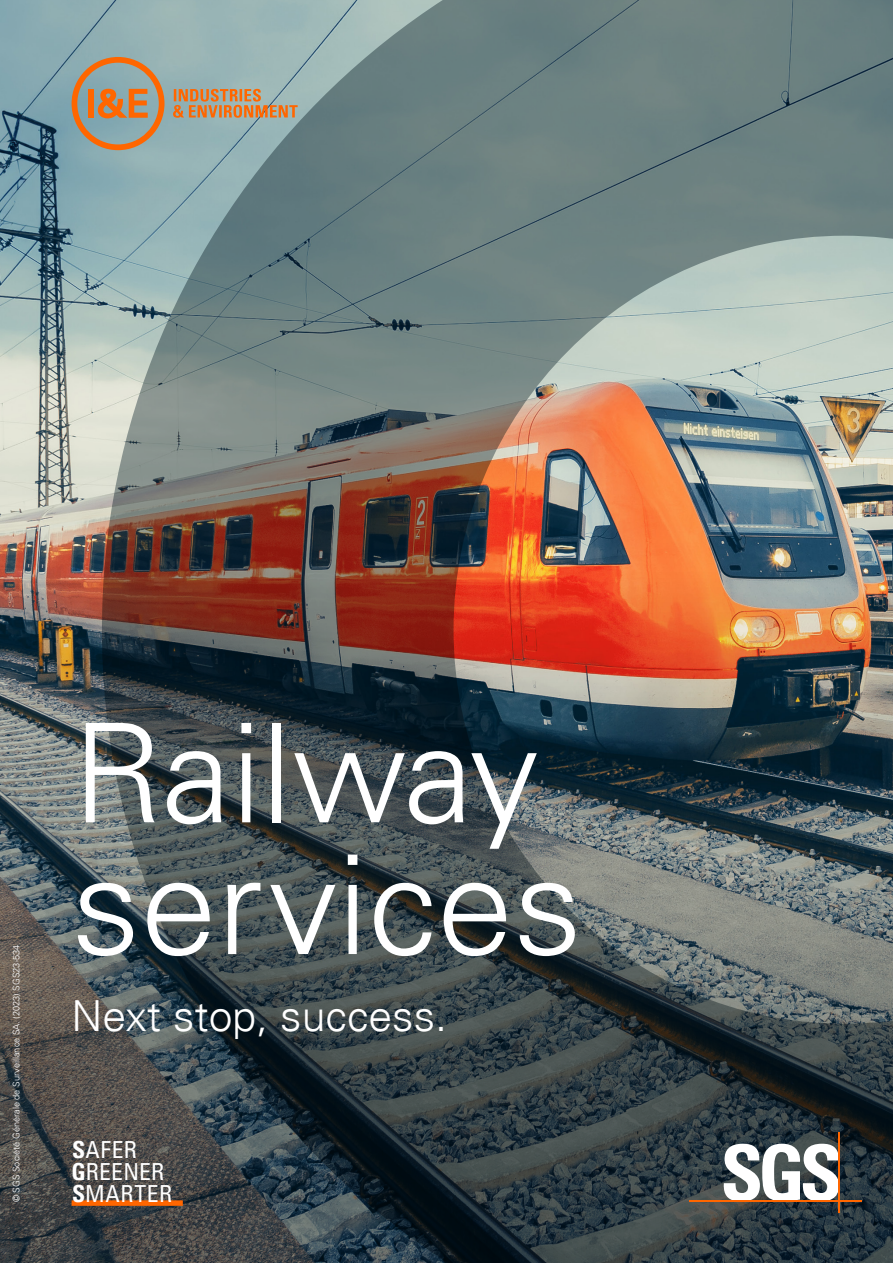
<style>
.page{position:relative;width:893px;height:1263px;background:#fff}
.page>*{position:absolute;margin:0;border:0;box-sizing:border-box;transform-origin:0 0}
.t1{font:300 137.7px/131.7px "Univers LT";color:#fff}
.t2{font:300 42.9px "Univers LT";color:#fff}
.t3{font:condensed 23.55px/21.9px "Univers LT";letter-spacing:.02em;color:#fff}
.t4{font:300 9.15px "Univers LT";color:#fff}
.s1{font-weight:700}
</style>
<div class="page">
<img style="left:0;top:0;width:102px;height:549px">
<img style="left:0;top:549px;width:102px;height:714px">
<img style="left:102px;top:0;width:791px;height:1263px">
<svg style="left:72px;top:57px;width:92px;height:93px;background:#ac967c"></svg>
<svg style="left:173px;top:89px;width:125px;height:29px;background:#bf9670"></svg>
<div style="left:72px;top:1200px;width:111px;height:6px;background:#f60"></div>
<svg style="left:723px;top:1144px;width:116px;height:56px"></svg>
<hr style="left:689px;top:1200px;width:173px;height:2px;background:#f60">
<hr style="left:839px;top:1132px;width:1px;height:81px;background:#f60">
<p class="t4" style="left:11px;top:1202px;width:259px;rotate:-90deg">© SGS Société Générale de Surveillance SA. (2023) SGS23-534</p>
<p class="t1" style="left:72px;top:708px;width:512px">Railway services</p>
<p class="t2" style="left:72px;top:990px;width:377px">Next stop, success.</p>
<p class="t3" style="left:72px;top:1138px;width:94px"><span class="s1">S</span>AFER<br><span class="s1">G</span>REENER</p>
<p class="t3" style="left:72px;top:1182px;width:101px"><span class="s1">S</span>MARTER</p>
</div>
